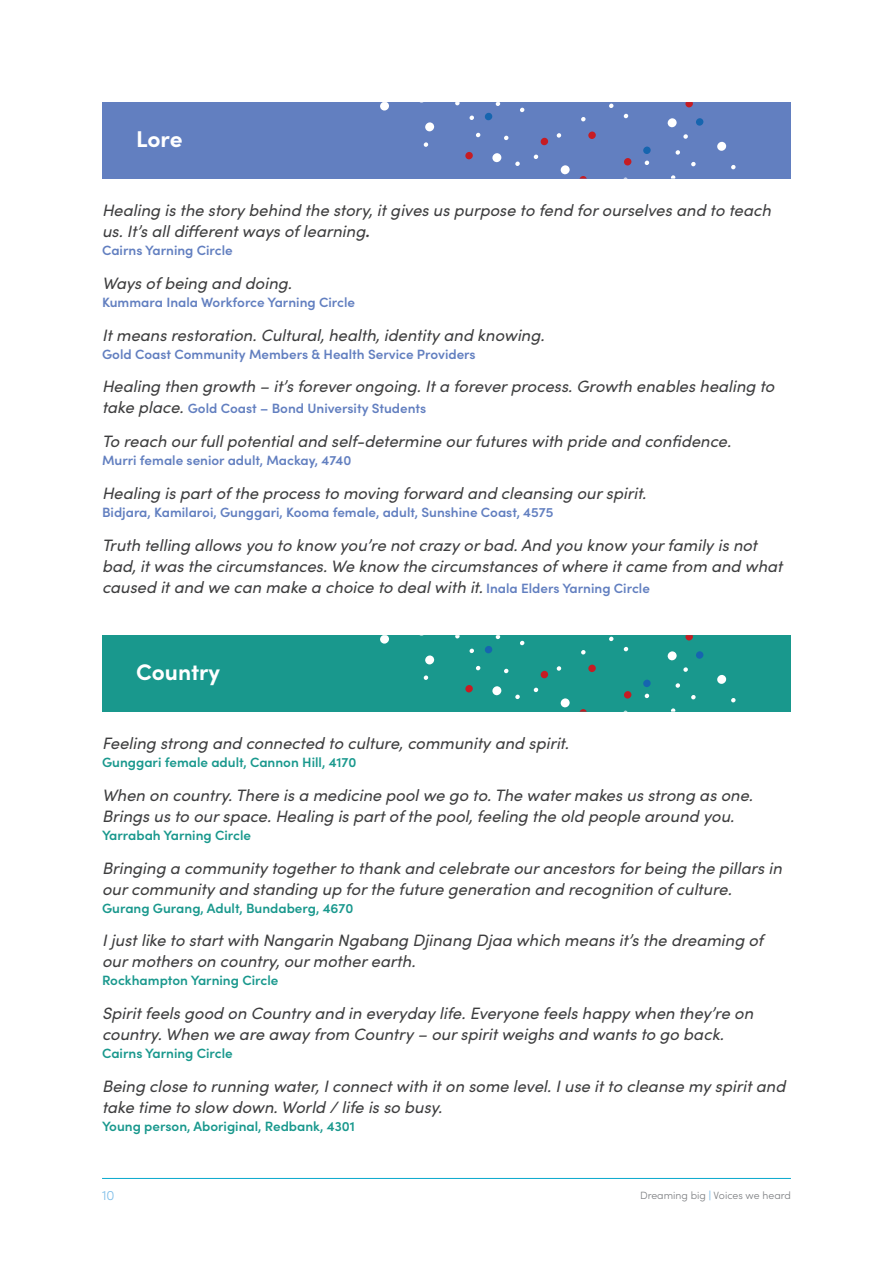
<style>
.page{position:relative;width:893px;height:1263px;background:#fff}
.page>*{position:absolute;margin:0;border:0;box-sizing:border-box;transform-origin:0 0}
.t1{font:700 22.8px "Sofia Pro";color:#fff}
.t2{font:700 22.65px "Sofia Pro";color:#fff}
.t3{font:italic 16.5px/21px "Sofia Pro";color:#3e3e3f}
.t4{font:600 13.5px "Sofia Pro";color:#627fc0}
.t5{font:600 13.5px "Sofia Pro";color:#19988d}
.t6{font:300 13.5px "Sofia Pro";color:#7dbde8}
.t7{font:300 10.5px "Sofia Pro";color:#7c7e81}
.s1{font-family:"Sketchnote Text";font-size:13.5px}
.s2{font-weight:400;font-style:italic;font-size:16.5px;color:#3e3e3f}
.s3{font-weight:600;font-style:normal;font-size:13.5px;color:#627fc0}
.s4{font-weight:700;color:#7ebde8}
</style>
<div class="page">
<div style="left:102px;top:102px;width:689px;height:77px;background:#627fc0"></div>
<svg style="left:380px;top:102px;width:9px;height:9px"></svg>
<svg style="left:425px;top:122px;width:10px;height:10px"></svg>
<svg style="left:492px;top:153px;width:10px;height:10px"></svg>
<svg style="left:717px;top:141px;width:10px;height:10px"></svg>
<svg style="left:455px;top:102px;width:5px;height:4px"></svg>
<svg style="left:469px;top:115px;width:5px;height:5px"></svg>
<svg style="left:476px;top:132px;width:5px;height:6px"></svg>
<svg style="left:504px;top:135px;width:5px;height:6px"></svg>
<svg style="left:520px;top:107px;width:5px;height:6px"></svg>
<svg style="left:423px;top:142px;width:6px;height:5px"></svg>
<svg style="left:515px;top:161px;width:5px;height:5px"></svg>
<svg style="left:675px;top:150px;width:5px;height:5px"></svg>
<svg style="left:691px;top:161px;width:5px;height:6px"></svg>
<svg style="left:671px;top:175px;width:5px;height:4px"></svg>
<svg style="left:731px;top:165px;width:5px;height:5px"></svg>
<svg style="left:643px;top:146px;width:8px;height:19px"></svg>
<svg style="left:484px;top:102px;width:17px;height:19px"></svg>
<svg style="left:465px;top:152px;width:8px;height:8px"></svg>
<svg style="left:624px;top:158px;width:8px;height:8px"></svg>
<svg style="left:667px;top:102px;width:37px;height:37px"></svg>
<svg style="left:623px;top:113px;width:6px;height:6px"></svg>
<svg style="left:609px;top:103px;width:5px;height:5px"></svg>
<svg style="left:581px;top:117px;width:5px;height:5px"></svg>
<svg style="left:533px;top:131px;width:63px;height:48px"></svg>
<div style="left:102px;top:635px;width:689px;height:77px;background:#19988d"></div>
<svg style="left:380px;top:635px;width:9px;height:9px"></svg>
<svg style="left:425px;top:655px;width:10px;height:10px"></svg>
<svg style="left:492px;top:686px;width:10px;height:10px"></svg>
<svg style="left:717px;top:674px;width:10px;height:10px"></svg>
<svg style="left:455px;top:635px;width:5px;height:4px"></svg>
<svg style="left:469px;top:648px;width:5px;height:6px"></svg>
<svg style="left:476px;top:665px;width:5px;height:6px"></svg>
<svg style="left:504px;top:668px;width:5px;height:6px"></svg>
<svg style="left:520px;top:640px;width:5px;height:6px"></svg>
<svg style="left:423px;top:675px;width:6px;height:5px"></svg>
<svg style="left:515px;top:694px;width:5px;height:5px"></svg>
<svg style="left:675px;top:683px;width:5px;height:5px"></svg>
<svg style="left:691px;top:695px;width:5px;height:5px"></svg>
<svg style="left:671px;top:708px;width:5px;height:4px"></svg>
<svg style="left:731px;top:698px;width:5px;height:5px"></svg>
<svg style="left:667px;top:651px;width:37px;height:21px"></svg>
<svg style="left:643px;top:679px;width:8px;height:20px"></svg>
<svg style="left:485px;top:635px;width:16px;height:19px"></svg>
<svg style="left:465px;top:685px;width:8px;height:8px"></svg>
<svg style="left:624px;top:691px;width:8px;height:8px"></svg>
<svg style="left:685px;top:635px;width:8px;height:6px"></svg>
<svg style="left:623px;top:646px;width:6px;height:6px"></svg>
<svg style="left:609px;top:636px;width:5px;height:6px"></svg>
<svg style="left:581px;top:650px;width:5px;height:5px"></svg>
<svg style="left:533px;top:664px;width:63px;height:48px"></svg>
<hr style="left:102px;top:1178px;width:689px;height:1px;background:#06a8cd">
<h1 class="t1" style="left:136px;top:121px;width:48px">Lore</h1>
<p class="t3" style="left:102px;top:199px;width:670px">Healing is the story behind the story, it gives us purpose to fend for ourselves and to teach us. It’s all different ways of learning<span class="s1">.</span></p>
<p class="t4" style="left:102px;top:240px;width:132px">Cairns Yarning Circle</p>
<p class="t3" style="left:102px;top:272px;width:191px">Ways of being and doing.</p>
<p class="t4" style="left:102px;top:292px;width:255px">Kummara Inala Workforce Yarning Circle</p>
<p class="t3" style="left:102px;top:323px;width:444px">It means restoration. Cultural, health, identity and knowing.</p>
<p class="t4" style="left:102px;top:344px;width:375px">Gold Coast Community Members &amp; Health Service Providers</p>
<p class="t3" style="left:102px;top:375px;width:674px">Healing then growth – it’s forever ongoing. It a forever process. Growth enables healing to</p>
<p class="t4" style="left:102px;top:398px;width:326px"><span class="s2">take place.</span> Gold Coast – Bond University Students</p>
<p class="t3" style="left:102px;top:430px;width:631px">To reach our full potential and self-determine our futures with pride and confidence.</p>
<p class="t4" style="left:102px;top:450px;width:251px">Murri female senior adult, Mackay, 4740</p>
<p class="t3" style="left:102px;top:482px;width:546px">Healing is part of the process to moving forward and cleansing our spirit.</p>
<p class="t4" style="left:102px;top:502px;width:453px">Bidjara, Kamilaroi, Gunggari, Kooma female, adult, Sunshine Coast, 4575</p>
<p class="t3" style="left:102px;top:533px;width:682px">Truth telling allows you to know you’re not crazy or bad. And you know your family is not bad, it was the circumstances. We know the circumstances of where it came from and what caused it and we can make a choice to deal with it. <span class="s3">Inala Elders Yarning Circle</span></p>
<h2 class="t2" style="left:136px;top:654px;width:86px">Country</h2>
<p class="t3" style="left:102px;top:732px;width:468px">Feeling strong and connected to culture, community and spirit.</p>
<p class="t5" style="left:102px;top:752px;width:256px">Gunggari female adult, Cannon Hill, 4170</p>
<p class="t3" style="left:102px;top:784px;width:652px">When on country. There is a medicine pool we go to. The water makes us strong as one.<br>Brings us to our space. Healing is part of the pool, feeling the old people around you.</p>
<p class="t5" style="left:102px;top:825px;width:151px">Yarrabah Yarning Circle</p>
<p class="t3" style="left:102px;top:856px;width:681px">Bringing a community together to thank and celebrate our ancestors for being the pillars in our community and standing up for the future generation and recognition of culture.</p>
<p class="t5" style="left:102px;top:898px;width:253px">Gurang Gurang, Adult, Bundaberg, 4670</p>
<p class="t3" style="left:102px;top:929px;width:663px">I just like to start with Nangarin Ngabang Djinang Djaa which means it’s the dreaming of our mothers on country, our mother earth.</p>
<p class="t5" style="left:102px;top:970px;width:178px">Rockhampton Yarning Circle</p>
<p class="t3" style="left:102px;top:1002px;width:653px">Spirit feels good on Country and in everyday life. Everyone feels happy when they’re on country. When we are away from Country – our spirit weighs and wants to go back.</p>
<p class="t5" style="left:102px;top:1043px;width:132px">Cairns Yarning Circle</p>
<p class="t3" style="left:102px;top:1075px;width:685px">Being close to running water, I connect with it on some level. I use it to cleanse my spirit and take time to slow down. World / life is so busy.</p>
<p class="t5" style="left:102px;top:1116px;width:254px">Young person, Aboriginal, Redbank, 4301</p>
<p class="t6" style="left:102px;top:1186px;width:14px">10</p>
<p class="t7" style="left:640px;top:1188px;width:152px">Dreaming big <span class="s4">|</span> Voices we heard</p>
</div>
